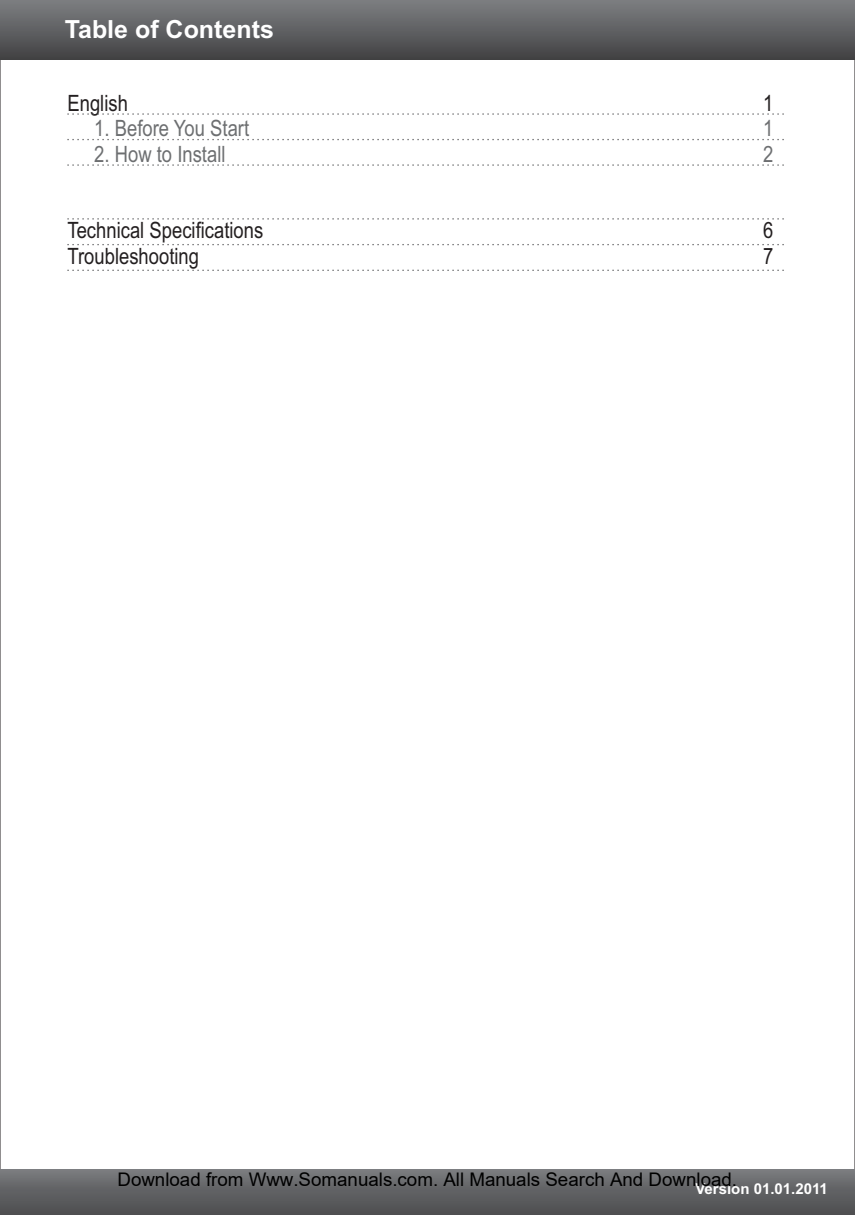
<style>
.page{position:relative;width:855px;height:1215px;background:#fff}
.page>*{position:absolute;margin:0;border:0;box-sizing:border-box;transform-origin:0 0}
.t1{font:700 25px "Arial";color:#fff}
.t2{font:22.5px "Arial Narrow";color:#231f20}
.t3{font:22.5px "Arial Narrow";color:#6d6f71}
.t4{font:18.75px "Arial";color:#000}
.t5{font:700 15px "Arial";color:#fff}
</style>
<div class="page">
<div style="left:0;top:0;width:855px;height:59px;background:linear-gradient(to bottom,#7d7f82,#434244)"></div>
<div style="left:0;top:1170px;width:855px;height:45px;background:linear-gradient(to bottom,#77797c,#4b4c4e)"></div>
<svg style="left:67px;top:270px;width:717px;height:1px"></svg>
<svg style="left:67px;top:244px;width:717px;height:1px"></svg>
<svg style="left:67px;top:218px;width:717px;height:2px"></svg>
<svg style="left:67px;top:164px;width:717px;height:2px"></svg>
<svg style="left:67px;top:139px;width:717px;height:1px"></svg>
<svg style="left:67px;top:113px;width:717px;height:2px"></svg>
<h1 class="t1" style="left:65px;top:19px;width:211px">Table of Contents</h1>
<p class="t2" style="left:68px;top:94px;width:62px">English</p>
<p class="t2" style="left:763px;top:94px;width:12px">1</p>
<p class="t3" style="left:94px;top:120px;width:156px">1. Before You Start</p>
<p class="t3" style="left:94px;top:145px;width:133px">2. How to Install</p>
<p class="t3" style="left:763px;top:145px;width:12px">2</p>
<p class="t3" style="left:763px;top:120px;width:12px">1</p>
<p class="t2" style="left:68px;top:222px;width:197px">Technical Specifications</p>
<p class="t2" style="left:763px;top:222px;width:12px">6</p>
<p class="t2" style="left:67px;top:247px;width:133px">Troubleshooting</p>
<p class="t2" style="left:763px;top:247px;width:12px">7</p>
<p class="t4" style="left:117px;top:1169px;width:621px">Download from Www.Somanuals.com. All Manuals Search And Download.</p>
<p class="t5" style="left:695px;top:1183px;width:134px">Version 01.01.2011</p>
</div>
